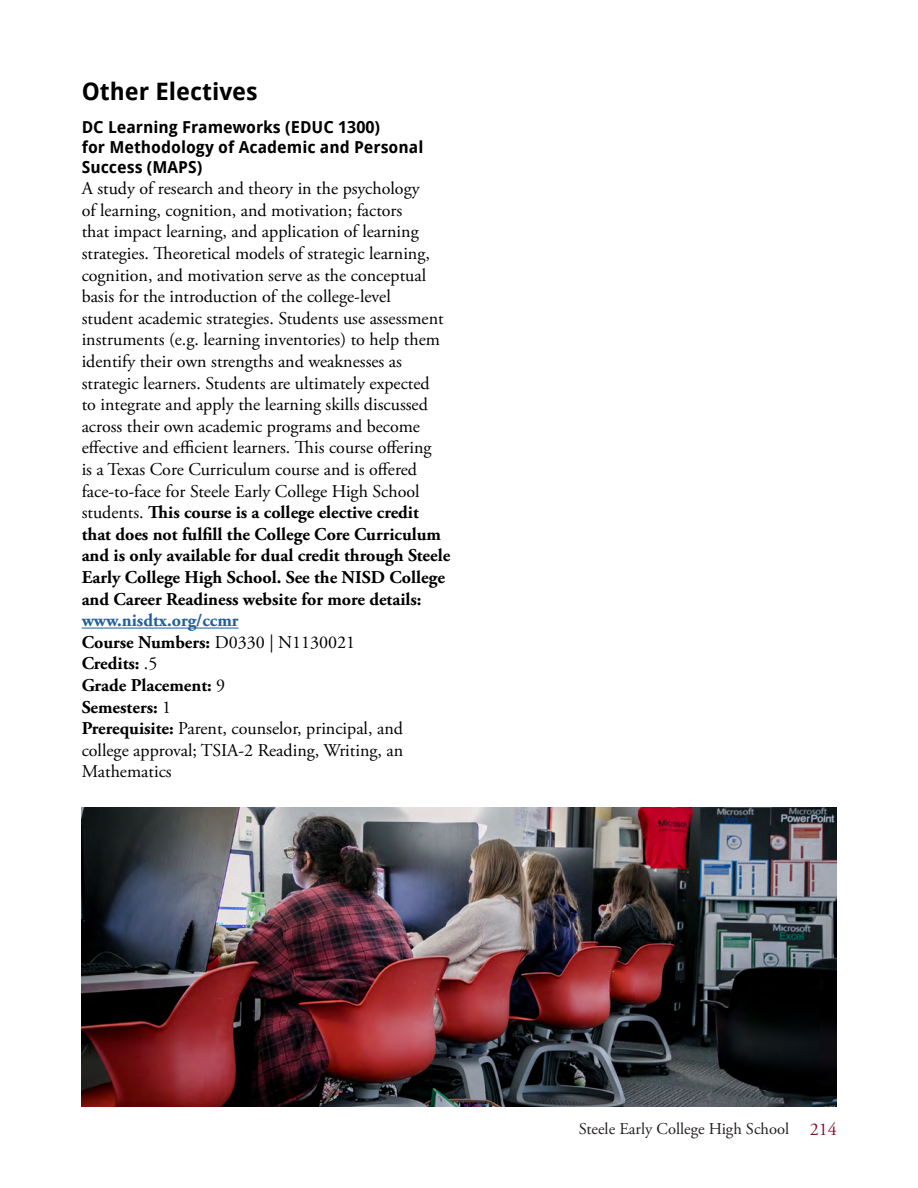
<style>
.page{position:relative;width:918px;height:1188px;background:#fff}
.page>*{position:absolute;margin:0;border:0;box-sizing:border-box;transform-origin:0 0}
.t1{font:700 24px "Droid Sans";color:#000}
.t2{font:18px/21.6px "Adobe Garamond Pro";color:#000}
.t3{font:18px "Adobe Garamond Pro";color:#81142a}
.t4{font:700 16.5px/19.8px "Droid Sans";color:#000}
.t5{font:16.5px "Adobe Garamond Pro";color:#221e1f}
.s1{font-weight:700}
.s2{font-weight:700;color:#215e9e}
</style>
<div class="page">
<hr style="left:82px;top:628px;width:157px;height:1px;background:#215e9e">
<img style="left:82px;top:808px;width:754px;height:299px">
<h1 class="t1" style="left:82px;top:74px;width:178px">Other Electives</h1>
<p class="t4" style="left:82px;top:117px;width:343px">DC Learning Frameworks (EDUC 1300)<br>for Methodology of Academic and Personal<br>Success (MAPS)</p>
<p class="t2" style="left:82px;top:178px;width:370px">A study of research and theory in the psychology<br>of learning, cognition, and motivation; factors<br>that impact learning, and application of learning strategies. Theoretical models of strategic learning, cognition, and motivation serve as the conceptual basis for the introduction of the college-level<br>student academic strategies. Students use assessment instruments (e.g. learning inventories) to help them identify their own strengths and weaknesses as strategic learners. Students are ultimately expected<br>to integrate and apply the learning skills discussed across their own academic programs and become effective and efficient learners. This course offering<br>is a Texas Core Curriculum course and is offered face-to-face for Steele Early College High School students. <span class="s1">This course is a college elective credit that does not fulfill the College Core Curriculum and is only available for dual credit through Steele Early College High School. See the NISD College and Career Readiness website for more details:</span></p>
<p class="t2" style="left:82px;top:610px;width:323px"><span class="s2">www.nisdtx.org/ccmr<br></span><span class="s1">Course Numbers:</span> D0330 | N1130021<br><span class="s1">Credits:</span> .5<br><span class="s1">Grade Placement:</span> 9<br><span class="s1">Semesters:</span> 1<br><span class="s1">Prerequisite:</span> Parent, counselor, principal, and college approval; TSIA-2 Reading, Writing, an<br>Mathematics</p>
<p class="t5" style="left:579px;top:1119px;width:212px">Steele Early College High School</p>
<p class="t3" style="left:810px;top:1119px;width:28px">214</p>
</div>
